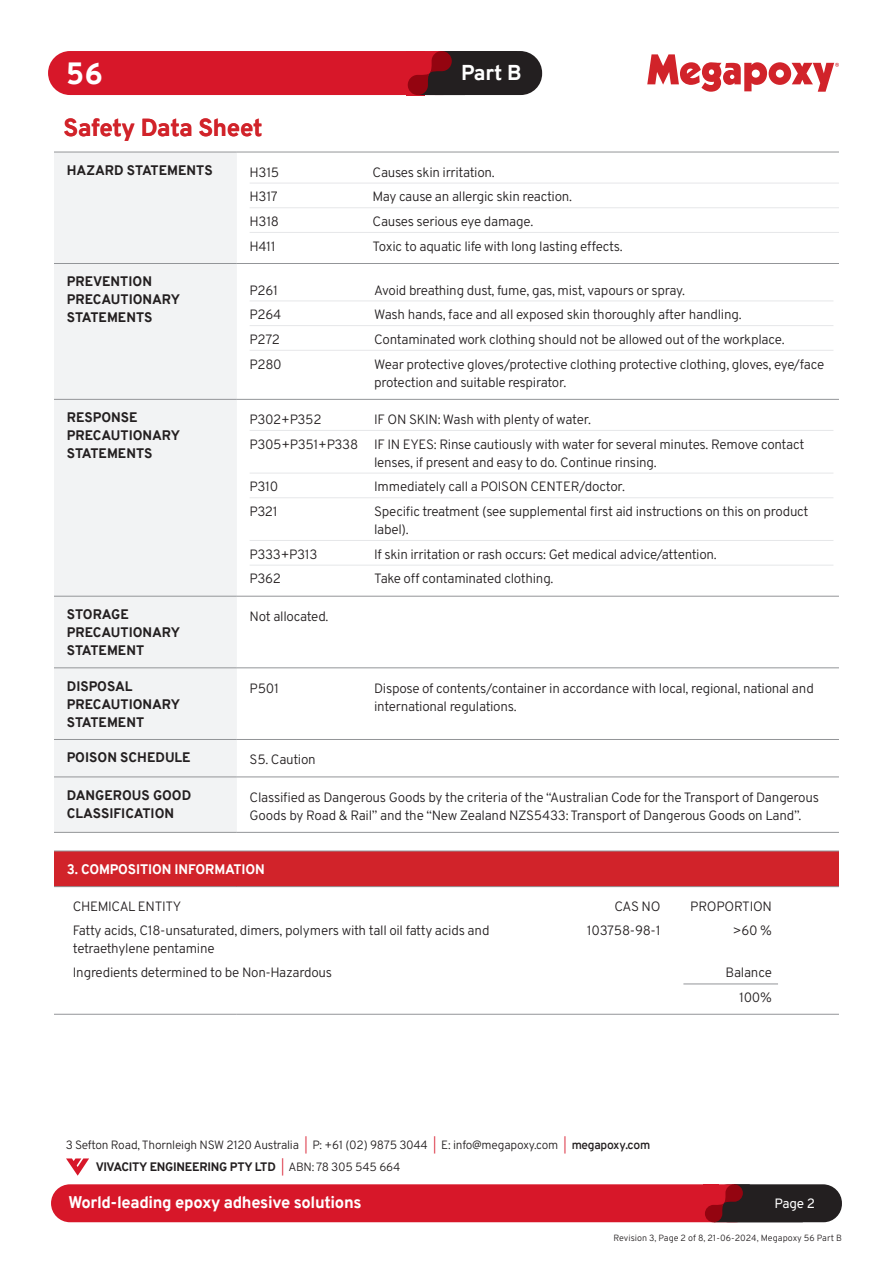
<style>
.page{position:relative;width:893px;height:1263px;background:#fff}
.page>*{position:absolute;margin:0;border:0;box-sizing:border-box;transform-origin:0 0}
.t1{font:800 30px "Overpass";color:#fff}
.t2{font:800 24px "Overpass";letter-spacing:-.015em;color:#d1232a}
.t3{font:800 21px "Overpass";color:#fff}
.t4{font:800 16.5px "Overpass";letter-spacing:-.02em;color:#fff}
.Body{font:13.5px/18px "Overpass";letter-spacing:-.02em;color:#231f20}
.head{font:800 13.5px/18px "Overpass";color:#231f20}
.head-2{font:800 13.5px "Overpass";letter-spacing:-.01em;color:#fff}
.t5{font:13.5px "Overpass";color:#fff}
.t6{font:12px/21.6px "Overpass";letter-spacing:-.02em;color:#231f20}
.t7{font:9px "Overpass";color:#231f20}
.s1{color:#d71729}
.s2{font-weight:600}
.s3{font-weight:800}
</style>
<div class="page">
<svg style="left:647px;top:54px;width:192px;height:38px"></svg>
<div style="left:414px;top:51px;width:128px;height:44px;background:#231f20;border-radius:22px"></div>
<div style="left:48px;top:51px;width:416px;height:44px;background:#d71729;border-radius:22px"></div>
<svg style="left:408px;top:51px;width:56px;height:44px"></svg>
<div style="left:710px;top:1184px;width:132px;height:38px;background:#231f20;border-radius:19px"></div>
<div style="left:51px;top:1184px;width:703px;height:38px;background:#d71729;border-radius:19px"></div>
<svg style="left:705px;top:1184px;width:98px;height:38px"></svg>
<svg style="left:66px;top:1158px;width:23px;height:18px"></svg>
<div style="left:54px;top:153px;width:183px;height:679px;background:#f2f3f4"></div>
<div style="left:54px;top:851px;width:785px;height:36px;background:#d1232a"></div>
<hr style="left:54px;top:152px;width:183px;height:1px;background:#939598">
<hr style="left:54px;top:263px;width:183px;height:1px;background:#939598">
<hr style="left:54px;top:399px;width:183px;height:1px;background:#939598">
<hr style="left:54px;top:596px;width:183px;height:1px;background:#939598">
<hr style="left:237px;top:596px;width:602px;height:1px;background:#939598">
<hr style="left:54px;top:668px;width:183px;height:1px;background:#939598">
<hr style="left:237px;top:668px;width:602px;height:1px;background:#939598">
<hr style="left:54px;top:739px;width:183px;height:1px;background:#939598">
<hr style="left:237px;top:739px;width:602px;height:1px;background:#939598">
<hr style="left:54px;top:777px;width:183px;height:1px;background:#939598">
<hr style="left:237px;top:777px;width:602px;height:1px;background:#939598">
<hr style="left:237px;top:152px;width:602px;height:1px;background:#939598">
<hr style="left:237px;top:263px;width:602px;height:1px;background:#939598">
<hr style="left:237px;top:399px;width:602px;height:1px;background:#939598">
<hr style="left:54px;top:832px;width:183px;height:1px;background:#939598">
<hr style="left:237px;top:832px;width:602px;height:1px;background:#939598">
<hr style="left:54px;top:851px;width:183px;height:1px;background:#939598">
<hr style="left:237px;top:851px;width:602px;height:1px;background:#939598">
<hr style="left:54px;top:1014px;width:183px;height:1px;background:#939598">
<hr style="left:237px;top:1014px;width:602px;height:1px;background:#939598">
<hr style="left:54px;top:886px;width:183px;height:1px;background:#939598">
<hr style="left:237px;top:886px;width:602px;height:1px;background:#939598">
<hr style="left:250px;top:183px;width:589px;height:1px;background:#e6e7e9">
<hr style="left:250px;top:207px;width:589px;height:1px;background:#e6e7e9">
<hr style="left:250px;top:232px;width:589px;height:1px;background:#e6e7e9">
<hr style="left:250px;top:301px;width:583px;height:1px;background:#e6e7e9">
<hr style="left:250px;top:325px;width:583px;height:1px;background:#e6e7e9">
<hr style="left:250px;top:350px;width:583px;height:1px;background:#e6e7e9">
<hr style="left:250px;top:430px;width:583px;height:1px;background:#e6e7e9">
<hr style="left:250px;top:473px;width:583px;height:1px;background:#e6e7e9">
<hr style="left:250px;top:497px;width:583px;height:1px;background:#e6e7e9">
<hr style="left:250px;top:540px;width:583px;height:1px;background:#e6e7e9">
<hr style="left:250px;top:565px;width:583px;height:1px;background:#e6e7e9">
<hr style="left:683px;top:984px;width:95px;height:1px;background:#939598">
<h1 class="t1" style="left:66px;top:52px;width:38px">56</h1>
<h3 class="t3" style="left:461px;top:57px;width:62px">Part B</h3>
<p class="t2" style="left:64px;top:110px;width:200px">Safety Data Sheet</p>
<p class="head" style="left:67px;top:161px;width:147px">HAZARD STATEMENTS</p>
<p class="Body" style="left:250px;top:162px;width:31px">H315</p>
<p class="Body" style="left:373px;top:162px;width:124px">Causes skin irritation.</p>
<p class="Body" style="left:250px;top:187px;width:30px">H317</p>
<p class="Body" style="left:373px;top:187px;width:201px">May cause an allergic skin reaction.</p>
<p class="Body" style="left:250px;top:212px;width:31px">H318</p>
<p class="Body" style="left:373px;top:212px;width:162px">Causes serious eye damage.</p>
<p class="Body" style="left:250px;top:237px;width:28px">H411</p>
<p class="Body" style="left:373px;top:237px;width:252px">Toxic to aquatic life with long lasting effects.</p>
<p class="head" style="left:67px;top:273px;width:115px">PREVENTION<br>PRECAUTIONARY<br>STATEMENTS</p>
<p class="Body" style="left:250px;top:280px;width:30px">P261</p>
<p class="Body" style="left:374px;top:280px;width:312px">Avoid breathing dust, fume, gas, mist, vapours or spray.</p>
<p class="Body" style="left:250px;top:305px;width:33px">P264</p>
<p class="Body" style="left:374px;top:305px;width:369px">Wash hands, face and all exposed skin thoroughly after handling.</p>
<p class="Body" style="left:250px;top:330px;width:32px">P272</p>
<p class="Body" style="left:374px;top:330px;width:412px">Contaminated work clothing should not be allowed out of the workplace.</p>
<p class="Body" style="left:250px;top:354px;width:34px">P280</p>
<p class="Body" style="left:374px;top:354px;width:452px">Wear protective gloves/protective clothing protective clothing, gloves, eye/face protection and suitable respirator.</p>
<p class="head" style="left:67px;top:409px;width:115px">RESPONSE<br>PRECAUTIONARY<br>STATEMENTS</p>
<p class="Body" style="left:250px;top:410px;width:73px">P302+P352</p>
<p class="Body" style="left:374px;top:410px;width:219px">IF ON SKIN: Wash with plenty of water.</p>
<p class="Body" style="left:374px;top:434px;width:432px;text-indent:-124px">P305+P351+P338 IF IN EYES: Rinse cautiously with water for several minutes. Remove contact lenses, if present and easy to do. Continue rinsing.</p>
<p class="Body" style="left:250px;top:477px;width:30px">P310</p>
<p class="Body" style="left:374px;top:477px;width:252px">Immediately call a POISON CENTER/doctor.</p>
<p class="Body" style="left:250px;top:502px;width:30px">P321</p>
<p class="Body" style="left:374px;top:502px;width:436px">Specific treatment (see supplemental first aid instructions on this on product label).</p>
<p class="Body" style="left:250px;top:544px;width:69px">P333+P313</p>
<p class="Body" style="left:374px;top:544px;width:344px">If skin irritation or rash occurs: Get medical advice/attention.</p>
<p class="Body" style="left:250px;top:569px;width:33px">P362</p>
<p class="Body" style="left:374px;top:569px;width:181px">Take off contaminated clothing.</p>
<p class="head" style="left:67px;top:605px;width:115px">STORAGE<br>PRECAUTIONARY<br>STATEMENT</p>
<p class="Body" style="left:250px;top:607px;width:80px">Not allocated.</p>
<p class="head" style="left:67px;top:677px;width:115px">DISPOSAL<br>PRECAUTIONARY<br>STATEMENT</p>
<p class="Body" style="left:250px;top:678px;width:31px">P501</p>
<p class="Body" style="left:374px;top:678px;width:441px">Dispose of contents/container in accordance with local, regional, national and international regulations.</p>
<p class="head" style="left:67px;top:749px;width:125px">POISON SCHEDULE</p>
<p class="Body" style="left:250px;top:750px;width:68px">S5. Caution</p>
<p class="head" style="left:67px;top:786px;width:126px">DANGEROUS GOOD<br>CLASSIFICATION</p>
<p class="Body" style="left:250px;top:787px;width:571px">Classified as Dangerous Goods by the criteria of the “Australian Code for the Transport of Dangerous<br>Goods by Road &amp; Rail” and the “New Zealand NZS5433: Transport of Dangerous Goods on Land”.</p>
<p class="head-2" style="left:67px;top:859px;width:200px">3. COMPOSITION INFORMATION</p>
<p class="Body" style="left:73px;top:897px;width:110px">CHEMICAL ENTITY</p>
<p class="Body" style="left:614px;top:897px;width:48px">CAS NO</p>
<p class="Body" style="left:690px;top:897px;width:83px">PROPORTION</p>
<p class="Body" style="left:73px;top:921px;width:418px">Fatty acids, C18-unsaturated, dimers, polymers with tall oil fatty acids and tetraethylene pentamine</p>
<p class="Body" style="left:587px;top:921px;width:75px">103758-98-1</p>
<p class="Body" style="left:733px;top:921px;width:41px">&gt;60 %</p>
<p class="Body" style="left:73px;top:962px;width:261px">Ingredients determined to be Non-Hazardous</p>
<p class="Body" style="left:725px;top:962px;width:48px">Balance</p>
<p class="Body" style="left:739px;top:988px;width:34px">100%</p>
<p class="t6" style="left:96px;top:1134px;width:556px;text-indent:-30px">3 Sefton Road, Thornleigh NSW 2120 Australia <span class="s1">|</span> P: +61 (02) 9875 3044 <span class="s1">|</span> E: info@megapoxy.com <span class="s1">|</span> <span class="s2">megapoxy.com<br></span><span class="s3">VIVACITY ENGINEERING PTY LTD</span> <span class="s1">|</span> ABN: 78 305 545 664</p>
<p class="t4" style="left:68px;top:1191px;width:295px">World-leading epoxy adhesive solutions</p>
<p class="t5" style="left:775px;top:1192px;width:42px">Page 2</p>
<p class="t7" style="left:614px;top:1231px;width:230px">Revision 3, Page 2 of 8, 21-06-2024, Megapoxy 56 Part B</p>
</div>
